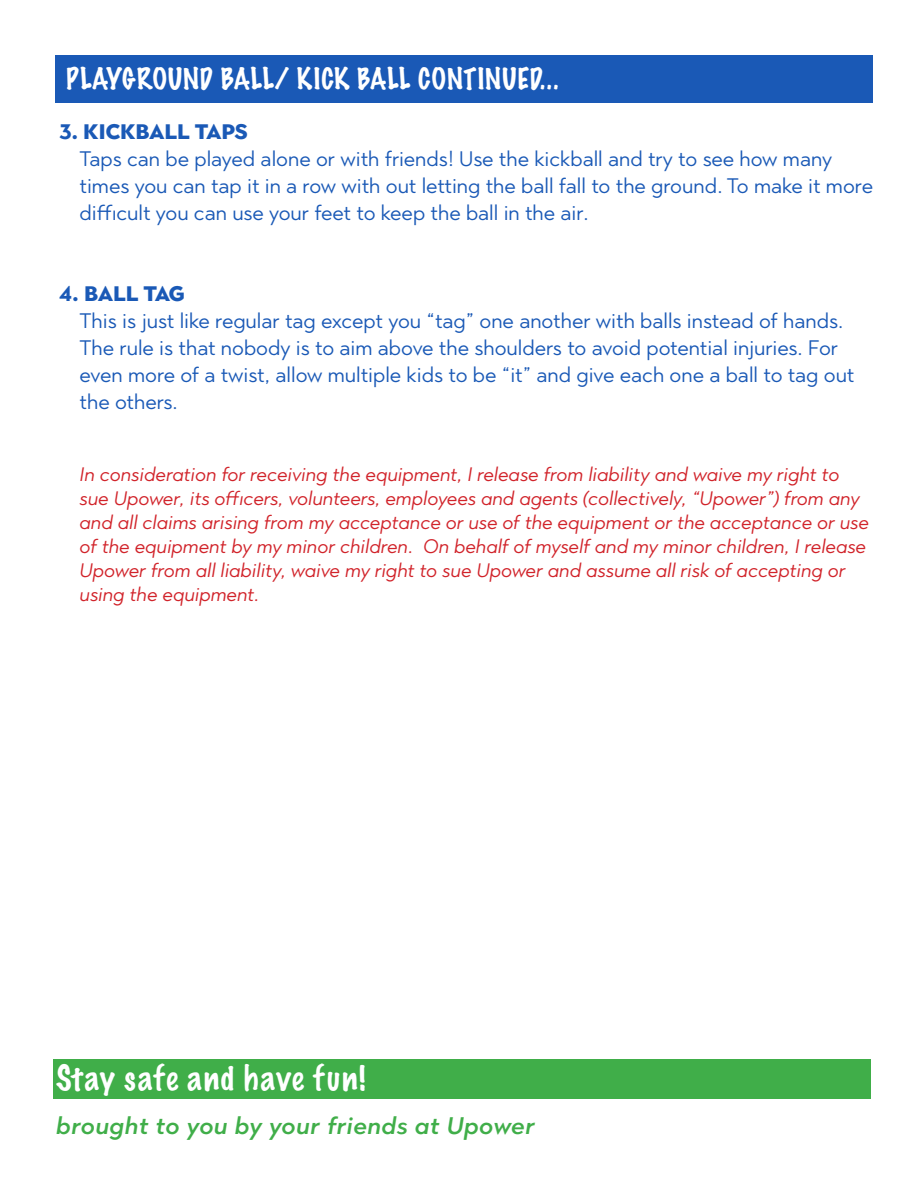
<style>
.page{position:relative;width:918px;height:1188px;background:#fff}
.page>*{position:absolute;margin:0;border:0;box-sizing:border-box;transform-origin:0 0}
.t1{font:100 31.5px "Marker Felt";letter-spacing:.055em;color:#fff}
.t2{font:100 27px "Marker Felt";letter-spacing:.02em;color:#fff}
.t3{font:italic 500 24px "Town 80 Text";letter-spacing:.02em;color:#40ae49}
.t4{font:21px/27px "Town 80 Text";color:#1a59b6}
.t5{font:900 21px "Town 10 Display";color:#1a59b6}
.t6{font:italic 19.5px/24px "Town 80 Text";color:#d1232a}
</style>
<div class="page">
<div style="left:56px;top:55px;width:817px;height:48px;background:#1a59b6"></div>
<div style="left:53px;top:1059px;width:818px;height:40px;background:#40ae49"></div>
<p class="t2" style="left:66px;top:58px;width:494px">PLAYGROUND BALL/ KICK BALL CONTINUED...</p>
<p class="t5" style="left:59px;top:120px;width:190px">3. KICKBALL TAPS</p>
<p class="t4" style="left:80px;top:145px;width:795px">Taps can be played alone or with friends! Use the kickball and try to see how many times you can tap it in a row with out letting the ball fall to the ground. To make it more difficult you can use your feet to keep the ball in the air.</p>
<p class="t5" style="left:59px;top:282px;width:127px">4. BALL TAG</p>
<p class="t4" style="left:80px;top:307px;width:776px">This is just like regular tag except you “tag” one another with balls instead of hands.<br>The rule is that nobody is to aim above the shoulders to avoid potential injuries. For even more of a twist, allow multiple kids to be “it” and give each one a ball to tag out the others.</p>
<p class="t6" style="left:80px;top:462px;width:791px">In consideration for receiving the equipment, I release from liability and waive my right to sue Upower, its officers, volunteers, employees and agents (collectively, “Upower”) from any and all claims arising from my acceptance or use of the equipment or the acceptance or use of the equipment by my minor children. On behalf of myself and my minor children, I release Upower from all liability, waive my right to sue Upower and assume all risk of accepting or using the equipment.</p>
<p class="t1" style="left:56px;top:1053px;width:311px">Stay safe and have fun!</p>
<p class="t3" style="left:56px;top:1110px;width:480px">brought to you by your friends at Upower</p>
</div>
